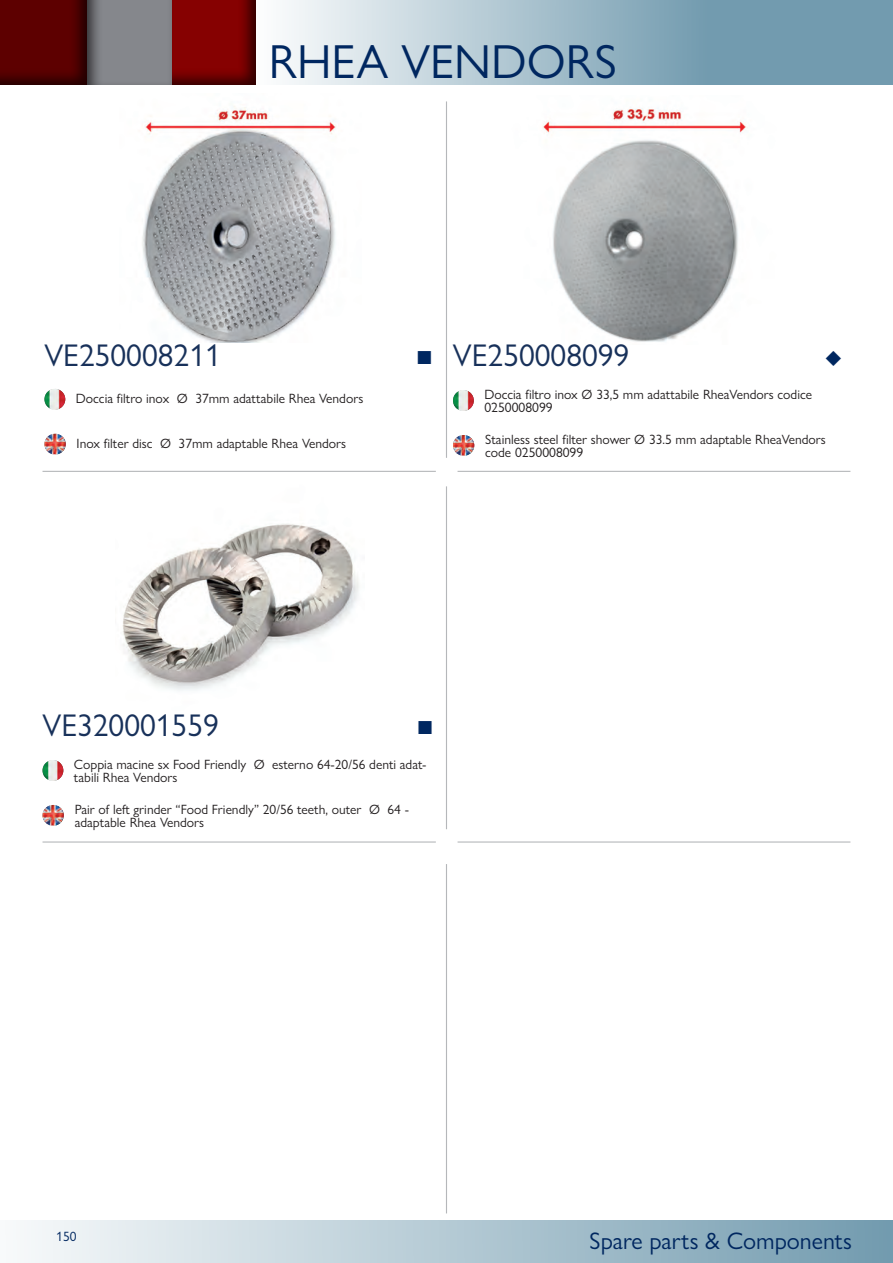
<style>
.page{position:relative;width:893px;height:1263px;background:#fff}
.page>*{position:absolute;margin:0;border:0;box-sizing:border-box;transform-origin:0 0}
.t1{font:48px "Gill Sans Nova";color:#002760}
.t2{font:31.5px "Gill Sans Nova";color:#18315a}
.t3{font:24px "Gill Sans Nova";color:#002760}
.t4{font:13.65px "Gill Sans Nova";color:#231f20}
.t5{font:13.5px/13.5px "Gill Sans Nova";color:#231f20}
.t6{font:13.5px "Gill Sans Nova";color:#002760}
.s1{font-size:13.5px}
</style>
<div class="page">
<svg style="left:287px;top:0;width:606px;height:85px;background:#9fbbc8"></svg>
<div style="left:169px;top:0;width:88px;height:86px;background:#231f20;opacity:.75"></div>
<div style="left:84px;top:0;width:88px;height:87px;background:#231f20;opacity:.75"></div>
<div style="left:0;top:0;width:88px;height:86px;background:#231f20;opacity:.75"></div>
<div style="left:0;top:1220px;width:893px;height:43px;background:linear-gradient(to right,#f8fafb,#729baf)"></div>
<img style="left:142px;top:106px;width:194px;height:237px">
<img style="left:543px;top:107px;width:204px;height:235px">
<img style="left:122px;top:524px;width:237px;height:167px">
<img style="left:44px;top:434px;width:22px;height:20px">
<img style="left:453px;top:435px;width:21px;height:20px">
<img style="left:43px;top:805px;width:21px;height:20px">
<img style="left:44px;top:389px;width:21px;height:21px;border-radius:10px">
<img style="left:453px;top:390px;width:21px;height:21px;border-radius:10px">
<img style="left:43px;top:760px;width:20px;height:21px;border-radius:10px">
<hr style="left:446px;top:101px;width:1px;height:357px;background:#85888d">
<hr style="left:458px;top:471px;width:392px;height:1px;background:#85888d">
<hr style="left:43px;top:471px;width:393px;height:1px;background:#85888d">
<hr style="left:458px;top:841px;width:392px;height:1px;background:#85888d">
<hr style="left:43px;top:841px;width:393px;height:1px;background:#85888d">
<hr style="left:446px;top:486px;width:1px;height:343px;background:#85888d">
<hr style="left:446px;top:864px;width:1px;height:349px;background:#85888d">
<h1 class="t1" style="left:269px;top:32px;width:349px">RHEA VENDORS</h1>
<h2 class="t2" style="left:44px;top:336px;width:178px">VE250008211</h2>
<h2 class="t2" style="left:453px;top:336px;width:178px">VE250008099</h2>
<p class="t5" style="left:76px;top:391px;width:289px">Doccia filtro inox Ø 37mm adattabile Rhea Vendors</p>
<p class="t5" style="left:484px;top:387px;width:329px">Doccia filtro inox Ø 33,5 mm adattabile RheaVendors codice</p>
<p class="t4" style="left:484px;top:399px;width:70px">0250008099</p>
<p class="t5" style="left:77px;top:436px;width:271px">Inox filter disc Ø 37mm adaptable Rhea Vendors</p>
<p class="t5" style="left:485px;top:432px;width:342px">Stainless steel filter shower Ø 33.5 mm adaptable RheaVendors</p>
<p class="t4" style="left:485px;top:444px;width:100px"><span class="s1">code</span> 0250008099</p>
<h2 class="t2" style="left:43px;top:706px;width:178px">VE320001559</h2>
<p class="t5" style="left:74px;top:757px;width:354px">Coppia macine sx Food Friendly Ø esterno 64-20/56 denti adat&shy;tabili Rhea Vendors</p>
<p class="t5" style="left:75px;top:802px;width:336px">Pair of left grinder “Food Friendly” 20/56 teeth, outer Ø 64 - adaptable Rhea Vendors</p>
<p class="t6" style="left:56px;top:1228px;width:22px">150</p>
<h3 class="t3" style="left:590px;top:1226px;width:264px">Spare parts &amp; Components</h3>
</div>
